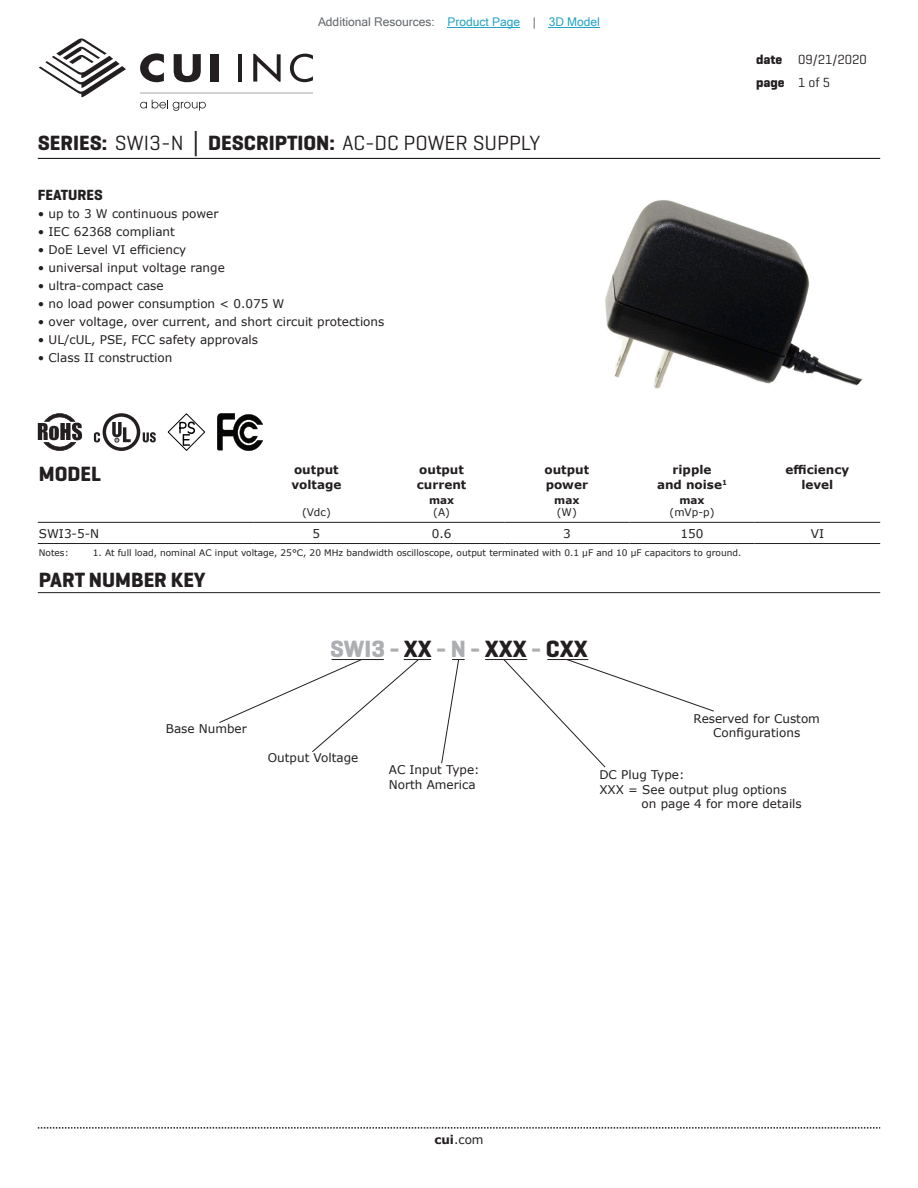
<style>
.page{position:relative;width:918px;height:1188px;background:#fff}
.page>*{position:absolute;margin:0;border:0;box-sizing:border-box;transform-origin:0 0}
.t1{font:700 24px "Geogrotesque";color:#adaeb2}
.t2{font:21px "Geogrotesque";color:#231f20}
.t3{font:700 21px "Geogrotesque";color:#231f20}
.t4{font:700 15px "Geogrotesque";color:#231f20}
.t5{font:13.5px/22.5px "Geogrotesque";color:#231f20}
.t6{font:12px/14.4px "Verdana";color:#231f20;text-align:center}
.t7{font:700 12px/14.4px "Verdana";color:#231f20}
.t8{font:12px "Microsoft Sans Serif";color:#63676b}
.t9{font:10.5px "Verdana";color:#231f20}
.t10{font:700 10.5px "Verdana";color:#231f20}
.t11{font:9px "Verdana";color:#231f20}
.s1{color:#23a4c6}
.s2{font-weight:700}
.s3{font-family:"Verdana";font-weight:700}
.s4{color:#231f20}
</style>
<div class="page">
<svg style="left:38px;top:1127px;width:842px;height:2px"></svg>
<hr style="left:38px;top:158px;width:842px;height:1px;background:#231f20">
<svg style="left:39px;top:38px;width:87px;height:60px"></svg>
<hr style="left:238px;top:54px;width:4px;height:28px;background:#231f20">
<svg style="left:253px;top:54px;width:28px;height:28px"></svg>
<svg style="left:290px;top:54px;width:23px;height:28px"></svg>
<svg style="left:140px;top:53px;width:24px;height:29px"></svg>
<svg style="left:174px;top:54px;width:27px;height:28px"></svg>
<div style="left:211px;top:54px;width:8px;height:28px;background:#231f20"></div>
<svg style="left:140px;top:100px;width:66px;height:11px"></svg>
<hr style="left:140px;top:93px;width:173px;height:1px;background:#231f20">
<hr style="left:38px;top:522px;width:216px;height:1px;background:#231f20">
<hr style="left:254px;top:522px;width:125px;height:1px;background:#231f20">
<hr style="left:379px;top:522px;width:125px;height:1px;background:#231f20">
<hr style="left:504px;top:522px;width:125px;height:1px;background:#231f20">
<hr style="left:629px;top:522px;width:126px;height:1px;background:#231f20">
<hr style="left:755px;top:522px;width:125px;height:1px;background:#231f20">
<hr style="left:38px;top:543px;width:216px;height:1px;background:#231f20">
<hr style="left:254px;top:543px;width:125px;height:1px;background:#231f20">
<hr style="left:379px;top:543px;width:125px;height:1px;background:#231f20">
<hr style="left:504px;top:543px;width:125px;height:1px;background:#231f20">
<hr style="left:629px;top:543px;width:126px;height:1px;background:#231f20">
<hr style="left:755px;top:543px;width:125px;height:1px;background:#231f20">
<img style="left:605px;top:200px;width:258px;height:189px">
<svg style="left:38px;top:413px;width:44px;height:38px"></svg>
<svg style="left:94px;top:413px;width:62px;height:38px"></svg>
<svg style="left:168px;top:413px;width:37px;height:38px"></svg>
<hr style="left:38px;top:592px;width:842px;height:1px;background:#231f20">
<svg style="left:441px;top:659px;width:24px;height:105px"></svg>
<svg style="left:219px;top:659px;width:212px;height:93px"></svg>
<hr style="left:485px;top:659px;width:42px;height:1px;background:#231f20">
<svg style="left:503px;top:659px;width:211px;height:109px"></svg>
<svg style="left:217px;top:413px;width:46px;height:38px"></svg>
<hr style="left:448px;top:27px;width:72px;height:1px;background:#23a4c6">
<hr style="left:549px;top:27px;width:51px;height:1px;background:#23a4c6">
<p class="t8" style="left:318px;top:15px;width:283px">Additional Resources: <span class="s1">Product Page</span> | <span class="s1">3D Model</span></p>
<h2 class="t2" style="left:38px;top:130px;width:504px"><span class="s2">SERIES:</span> SWI3-N <span class="s3">│</span> <span class="s2">DESCRIPTION:</span> AC-DC POWER SUPPLY</h2>
<p class="t4" style="left:38px;top:186px;width:67px">FEATURES</p>
<p class="t6" style="left:38px;top:207px;width:182px">• up to 3 W continuous power</p>
<p class="t6" style="left:38px;top:225px;width:139px">• IEC 62368 compliant</p>
<p class="t6" style="left:38px;top:243px;width:150px">• DoE Level VI efficiency</p>
<p class="t6" style="left:38px;top:261px;width:189px">• universal input voltage range</p>
<p class="t6" style="left:38px;top:279px;width:127px">• ultra-compact case</p>
<p class="t6" style="left:38px;top:297px;width:248px">• no load power consumption &lt; 0.075 W</p>
<p class="t6" style="left:38px;top:315px;width:348px">• over voltage, over current, and short circuit protections</p>
<p class="t6" style="left:38px;top:333px;width:222px">• UL/cUL, PSE, FCC safety approvals</p>
<p class="t6" style="left:38px;top:351px;width:136px">• Class II construction</p>
<p class="t5" style="left:756px;top:48px;width:112px"><span class="s2">date</span> 09/21/2020 <span class="s2">page</span> 1 of 5</p>
<h2 class="t3" style="left:39px;top:461px;width:64px">MODEL</h2>
<p class="t7" style="left:291px;top:462px;width:51px">output voltage</p>
<p class="t7" style="left:417px;top:462px;width:51px">output current</p>
<p class="t7" style="left:545px;top:462px;width:46px">output power</p>
<p class="t7" style="left:657px;top:462px;width:72px;text-align:center">ripple<br>and noise<sup>1</sup></p>
<p class="t7" style="left:786px;top:462px;width:65px;text-align:center">efficiency level</p>
<p class="t9" style="left:302px;top:505px;width:30px">(Vdc)</p>
<p class="t10" style="left:429px;top:492px;width:27px">max</p>
<p class="t9" style="left:433px;top:505px;width:18px">(A)</p>
<p class="t10" style="left:554px;top:492px;width:27px">max</p>
<p class="t9" style="left:557px;top:505px;width:21px">(W)</p>
<p class="t10" style="left:679px;top:492px;width:27px">max</p>
<p class="t9" style="left:670px;top:505px;width:46px">(mVp-p)</p>
<p class="t6" style="left:39px;top:526px;width:62px">SWI3-5-N</p>
<p class="t6" style="left:313px;top:526px;width:9px">5</p>
<p class="t6" style="left:432px;top:526px;width:21px">0.6</p>
<p class="t6" style="left:563px;top:526px;width:9px">3</p>
<p class="t6" style="left:681px;top:526px;width:24px">150</p>
<p class="t6" style="left:811px;top:526px;width:15px">VI</p>
<p class="t11" style="left:39px;top:547px;width:31px">Notes:</p>
<p class="t11" style="left:93px;top:547px;width:650px">1. At full load, nominal AC input voltage, 25°C, 20 MHz bandwidth oscilloscope, output terminated with 0.1 µF and 10 µF capacitors to ground.</p>
<h2 class="t3" style="left:39px;top:566px;width:168px">PART NUMBER KEY</h2>
<h1 class="t1" style="left:330px;top:634px;width:259px">SWI3 - <span class="s4">XX</span> - N - <span class="s4">XXX</span> - <span class="s4">CXX</span></h1>
<p class="t6" style="left:166px;top:721px;width:83px">Base Number</p>
<p class="t6" style="left:694px;top:711px;width:128px">Reserved for Custom<br>Configurations</p>
<p class="t6" style="left:268px;top:751px;width:92px">Output Voltage</p>
<p class="t6" style="left:389px;top:763px;width:92px;text-align:left">AC Input Type:<br>North America</p>
<p class="t6" style="left:599px;top:768px;width:87px">DC Plug Type:</p>
<p class="t6" style="left:599px;top:782px;width:189px">XXX = See output plug options</p>
<p class="t6" style="left:642px;top:796px;width:162px">on page 4 for more details</p>
<p class="t6" style="left:434px;top:1132px;width:51px"><span class="s2">cui</span>.com</p>
</div>
